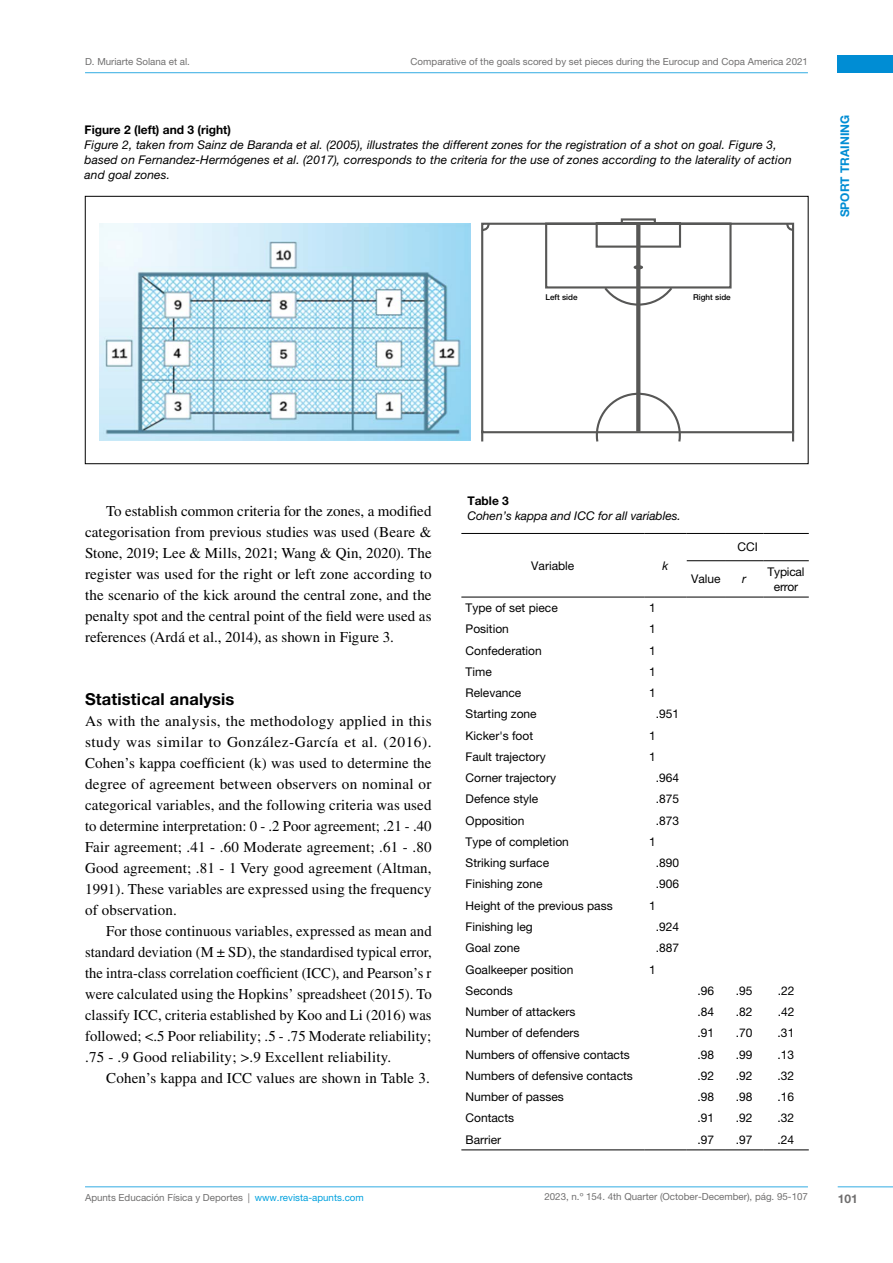
<style>
.page{position:relative;width:893px;height:1263px;background:#fff}
.page>*{position:absolute;margin:0;border:0;box-sizing:border-box;transform-origin:0 0}
.t1{font:700 16.5px "Helvetica Neue LT Pro";letter-spacing:.01em;color:#000}
.t2{font:15px/21px "Times LT Std";letter-spacing:.01em;color:#000;text-align:justify}
.t3{font:12px "Helvetica Neue LT Pro";color:#000}
.t4{font:italic 12px/15px "Helvetica Neue LT Pro";letter-spacing:.01em;color:#000}
.t5{font:700 12px "Helvetica Neue LT Pro";color:#000}
.t6{font:700 12px "Helvetica Neue LT Pro";color:#008dd4}
.t7{font:12px/15px "Helvetica Neue LT Pro";letter-spacing:-.02em;color:#000;text-align:center}
.t8{font:700 12px "Helvetica Neue LT Pro";color:#706f6f}
.t9{font:9.75px "Helvetica Neue LT Pro";color:#706f6f}
.t10{font:500 8.1px "Helvetica Neue LT Pro";color:#000}
.s1{color:#00a1de}
</style>
<div class="page">
<hr style="left:85px;top:72px;width:723px;height:1px;background:#32ace3">
<div style="left:838px;top:56px;width:55px;height:17px;background:#008dd4"></div>
<hr style="left:85px;top:1186px;width:723px;height:1px;background:#32ace3">
<hr style="left:838px;top:1186px;width:55px;height:1px;background:#32ace3">
<img style="left:99px;top:223px;width:371px;height:217px">
<svg style="left:481px;top:218px;width:314px;height:216px"></svg>
<svg style="left:636px;top:223px;width:4px;height:169px"></svg>
<svg style="left:595px;top:392px;width:87px;height:50px"></svg>
<svg style="left:602px;top:285px;width:72px;height:22px"></svg>
<svg style="left:481px;top:221px;width:10px;height:11px"></svg>
<svg style="left:785px;top:221px;width:10px;height:11px"></svg>
<svg style="left:634px;top:265px;width:9px;height:4px"></svg>
<svg style="left:481px;top:430px;width:2px;height:11px"></svg>
<svg style="left:792px;top:430px;width:2px;height:11px"></svg>
<div style="left:85px;top:196px;width:723px;height:268px;border:1px solid #000"></div>
<hr style="left:687px;top:533px;width:38px;height:1px;background:#000">
<hr style="left:725px;top:533px;width:38px;height:1px;background:#000">
<hr style="left:763px;top:533px;width:46px;height:1px;background:#000">
<hr style="left:644px;top:533px;width:43px;height:1px;background:#000">
<hr style="left:644px;top:597px;width:43px;height:1px;background:#000">
<hr style="left:461px;top:533px;width:183px;height:1px;background:#000">
<hr style="left:461px;top:597px;width:183px;height:1px;background:#000">
<hr style="left:687px;top:560px;width:38px;height:1px;background:#000">
<hr style="left:725px;top:560px;width:38px;height:1px;background:#000">
<hr style="left:763px;top:560px;width:46px;height:1px;background:#000">
<hr style="left:687px;top:597px;width:38px;height:1px;background:#000">
<hr style="left:725px;top:597px;width:38px;height:1px;background:#000">
<hr style="left:763px;top:597px;width:46px;height:1px;background:#000">
<hr style="left:461px;top:1149px;width:183px;height:1px;background:#000">
<hr style="left:644px;top:1149px;width:43px;height:1px;background:#000">
<hr style="left:687px;top:1149px;width:38px;height:1px;background:#000">
<hr style="left:725px;top:1149px;width:38px;height:1px;background:#000">
<hr style="left:763px;top:1149px;width:46px;height:1px;background:#000">
<p class="t9" style="left:85px;top:55px;width:106px">D. Muriarte Solana et al.</p>
<p class="t9" style="left:411px;top:55px;width:399px">Comparative of the goals scored by set pieces during the Eurocup and Copa America 2021</p>
<p class="t5" style="left:85px;top:122px;width:148px">Figure 2 (left) and 3 (right)</p>
<p class="t4" style="left:85px;top:137px;width:709px">Figure 2, taken from Sainz de Baranda et al. (2005), illustrates the different zones for the registration of a shot on goal. Figure 3, based on Fernandez-Hermógenes et al. (2017), corresponds to the criteria for the use of zones according to the laterality of action and goal zones.</p>
<p class="t10" style="left:545px;top:293px;width:34px">Left side</p>
<p class="t10" style="left:693px;top:293px;width:39px">Right side</p>
<p class="t6" style="left:838px;top:217px;width:104px;rotate:-90deg">SPORT TRAINING</p>
<p class="t2" style="left:85px;top:501px;width:348px;text-indent:21px">To establish common criteria for the zones, a modified categorisation from previous studies was used (Beare &amp; Stone, 2019; Lee &amp; Mills, 2021; Wang &amp; Qin, 2020). The register was used for the right or left zone according to the scenario of the kick around the central zone, and the penalty spot and the central point of the field were used as references (Ardá et al., 2014), as shown in Figure 3.</p>
<p class="t1" style="left:85px;top:689px;width:151px">Statistical analysis</p>
<p class="t2" style="left:85px;top:711px;width:348px">As with the analysis, the methodology applied in this study was similar to González-García et al. (2016).<br>Cohen’s kappa coefficient (k) was used to determine the degree of agreement between observers on nominal or categorical variables, and the following criteria was used to determine interpretation: 0 - .2 Poor agreement; .21 - .40<br>Fair agreement; .41 - .60 Moderate agreement; .61 - .80<br>Good agreement; .81 - 1 Very good agreement (Altman, 1991). These variables are expressed using the frequency of observation.</p>
<p class="t2" style="left:85px;top:921px;width:348px;text-indent:21px">For those continuous variables, expressed as mean and standard deviation (M ± SD), the standardised typical error, the intra-class correlation coefficient (ICC), and Pearson’s r were calculated using the Hopkins’ spreadsheet (2015). To classify ICC, criteria established by Koo and Li (2016) was followed; &lt;.5 Poor reliability; .5 - .75 Moderate reliability; .75 - .9 Good reliability; &gt;.9 Excellent reliability.</p>
<p class="t2" style="left:106px;top:1068px;width:325px">Cohen’s kappa and ICC values are shown in Table 3.</p>
<p class="t5" style="left:467px;top:493px;width:43px">Table 3</p>
<p class="t4" style="left:467px;top:508px;width:215px">Cohen’s kappa and ICC for all variables.</p>
<p class="t3" style="left:531px;top:558px;width:45px">Variable</p>
<p class="t4" style="left:663px;top:558px;width:7px">k</p>
<p class="t3" style="left:737px;top:540px;width:22px">CCI</p>
<p class="t3" style="left:691px;top:572px;width:31px">Value</p>
<p class="t4" style="left:742px;top:571px;width:5px">r</p>
<p class="t7" style="left:768px;top:564px;width:38px">Typical error</p>
<p class="t3" style="left:466px;top:600px;width:94px">Type of set piece</p>
<p class="t3" style="left:649px;top:600px;width:8px">1</p>
<p class="t3" style="left:466px;top:622px;width:45px">Position</p>
<p class="t3" style="left:649px;top:622px;width:8px">1</p>
<p class="t3" style="left:466px;top:643px;width:78px">Confederation</p>
<p class="t3" style="left:649px;top:643px;width:8px">1</p>
<p class="t3" style="left:466px;top:664px;width:28px">Time</p>
<p class="t3" style="left:649px;top:664px;width:8px">1</p>
<p class="t3" style="left:466px;top:686px;width:57px">Relevance</p>
<p class="t3" style="left:649px;top:686px;width:8px">1</p>
<p class="t3" style="left:466px;top:707px;width:73px">Starting zone</p>
<p class="t3" style="left:656px;top:707px;width:25px">.951</p>
<p class="t3" style="left:466px;top:728px;width:69px">Kicker's foot</p>
<p class="t3" style="left:649px;top:728px;width:8px">1</p>
<p class="t3" style="left:466px;top:749px;width:82px">Fault trajectory</p>
<p class="t3" style="left:649px;top:749px;width:8px">1</p>
<p class="t3" style="left:466px;top:771px;width:92px">Corner trajectory</p>
<p class="t3" style="left:656px;top:771px;width:25px">.964</p>
<p class="t3" style="left:466px;top:792px;width:74px">Defence style</p>
<p class="t3" style="left:656px;top:792px;width:25px">.875</p>
<p class="t3" style="left:466px;top:813px;width:60px">Opposition</p>
<p class="t3" style="left:656px;top:813px;width:25px">.873</p>
<p class="t3" style="left:466px;top:834px;width:105px">Type of completion</p>
<p class="t3" style="left:649px;top:834px;width:8px">1</p>
<p class="t3" style="left:466px;top:856px;width:85px">Striking surface</p>
<p class="t3" style="left:656px;top:856px;width:25px">.890</p>
<p class="t3" style="left:466px;top:877px;width:78px">Finishing zone</p>
<p class="t3" style="left:656px;top:877px;width:25px">.906</p>
<p class="t3" style="left:466px;top:898px;width:149px">Height of the previous pass</p>
<p class="t3" style="left:649px;top:898px;width:8px">1</p>
<p class="t3" style="left:466px;top:919px;width:69px">Finishing leg</p>
<p class="t3" style="left:656px;top:919px;width:25px">.924</p>
<p class="t3" style="left:466px;top:941px;width:56px">Goal zone</p>
<p class="t3" style="left:656px;top:941px;width:25px">.887</p>
<p class="t3" style="left:466px;top:962px;width:109px">Goalkeeper position</p>
<p class="t3" style="left:649px;top:962px;width:8px">1</p>
<p class="t3" style="left:466px;top:983px;width:49px">Seconds</p>
<p class="t3" style="left:697px;top:983px;width:18px">.96</p>
<p class="t3" style="left:736px;top:983px;width:18px">.95</p>
<p class="t3" style="left:778px;top:983px;width:18px">.22</p>
<p class="t3" style="left:466px;top:1005px;width:111px">Number of attackers</p>
<p class="t3" style="left:697px;top:1005px;width:18px">.84</p>
<p class="t3" style="left:736px;top:1005px;width:18px">.82</p>
<p class="t3" style="left:778px;top:1005px;width:18px">.42</p>
<p class="t3" style="left:466px;top:1026px;width:116px">Number of defenders</p>
<p class="t3" style="left:697px;top:1026px;width:18px">.91</p>
<p class="t3" style="left:736px;top:1026px;width:18px">.70</p>
<p class="t3" style="left:778px;top:1026px;width:18px">.31</p>
<p class="t3" style="left:466px;top:1047px;width:166px">Numbers of offensive contacts</p>
<p class="t3" style="left:697px;top:1047px;width:18px">.98</p>
<p class="t3" style="left:736px;top:1047px;width:18px">.99</p>
<p class="t3" style="left:778px;top:1047px;width:18px">.13</p>
<p class="t3" style="left:466px;top:1068px;width:169px">Numbers of defensive contacts</p>
<p class="t3" style="left:697px;top:1068px;width:18px">.92</p>
<p class="t3" style="left:736px;top:1068px;width:18px">.92</p>
<p class="t3" style="left:778px;top:1068px;width:18px">.32</p>
<p class="t3" style="left:466px;top:1090px;width:100px">Number of passes</p>
<p class="t3" style="left:697px;top:1090px;width:18px">.98</p>
<p class="t3" style="left:736px;top:1090px;width:18px">.98</p>
<p class="t3" style="left:778px;top:1090px;width:18px">.16</p>
<p class="t3" style="left:466px;top:1111px;width:50px">Contacts</p>
<p class="t3" style="left:697px;top:1111px;width:18px">.91</p>
<p class="t3" style="left:736px;top:1111px;width:18px">.92</p>
<p class="t3" style="left:778px;top:1111px;width:18px">.32</p>
<p class="t3" style="left:465px;top:1132px;width:37px">Barrier</p>
<p class="t3" style="left:697px;top:1132px;width:18px">.97</p>
<p class="t3" style="left:736px;top:1132px;width:18px">.97</p>
<p class="t3" style="left:778px;top:1132px;width:18px">.24</p>
<p class="t9" style="left:85px;top:1192px;width:280px">Apunts Educación Física y Deportes | <span class="s1">www.revista-apunts.com</span></p>
<p class="t9" style="left:544px;top:1191px;width:265px">2023, n.º 154. 4th Quarter (October-December), pág. 95-107</p>
<p class="t8" style="left:838px;top:1191px;width:22px">101</p>
</div>
